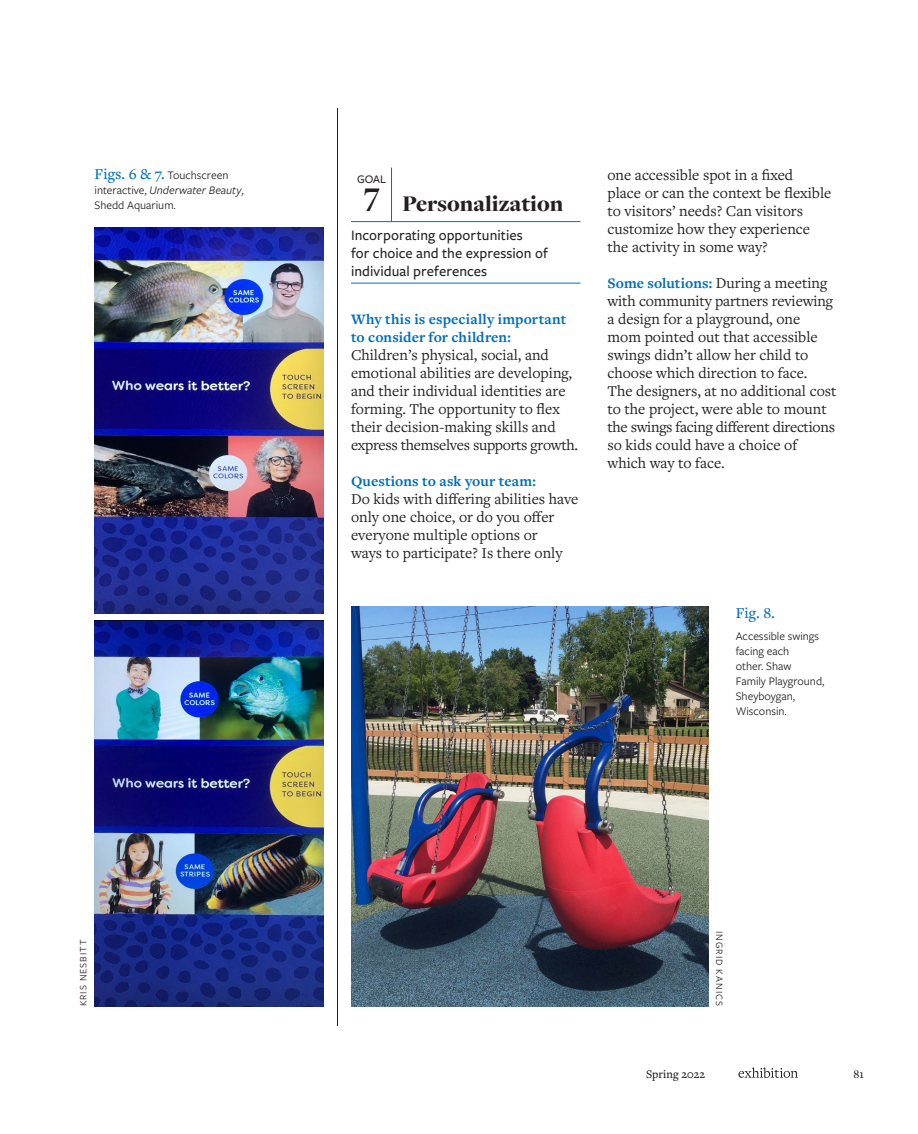
<style>
.page{position:relative;width:918px;height:1134px;background:#fff}
.page>*{position:absolute;margin:0;border:0;box-sizing:border-box;transform-origin:0 0}
.t1{font:700 36px "Freight Disp Pro";color:#231f20}
.Universal_Design_-_G{font:900 23.25px "Freight Disp Pro";color:#231f20}
.Article_-_Body_Text{font:15.75px/18px "Freight Text Pro";color:#231f20}
.Article_-_Fig____Onl{font:500 15.75px "Freight Text Pro";color:#006fb9}
.Article_-_Body_Text-2{font:700 15px/18px "Freight Text Pro";letter-spacing:.005em;color:#006fb9}
.Universal_Design_-_G-2{font:500 15px/18px "Freight Sans Pro";letter-spacing:.005em;color:#231f20}
.Article_-__Caption_O{font:12px/15px "Freight Sans Pro";color:#231f20}
.Article_-_Fig____Cap{font:12px/15px "Freight Sans Pro";color:#231f20}
.t2{font:500 12px "Freight Text Pro";color:#231f20}
.t3{font:500 12px "Freight Sans Pro";color:#231f20}
.t4{font:10.2px "Freight Sans Pro";letter-spacing:.1em;color:#231f20}
.s1{font-family:"Freight Text Pro";font-weight:500;font-size:15.75px;color:#006fb9}
.s2{font-style:italic}
.s3{font-weight:400;font-size:15.75px;color:#231f20}
</style>
<div class="page">
<svg style="left:738px;top:1067px;width:60px;height:11px"></svg>
<hr style="left:337px;top:108px;width:1px;height:918px;background:#231f20">
<img style="left:94px;top:621px;width:230px;height:385px">
<img style="left:94px;top:227px;width:230px;height:386px">
<hr style="left:351px;top:283px;width:229px;height:1px;background:#006fb9">
<hr style="left:351px;top:221px;width:229px;height:1px;background:#006fb9">
<hr style="left:391px;top:168px;width:1px;height:54px;background:#006fb9">
<img style="left:351px;top:607px;width:358px;height:399px">
<p class="Article_-_Fig____Cap" style="left:94px;top:167px;width:151px"><span class="s1">Figs. 6 &amp; 7.</span> Touchscreen interactive, <span class="s2">Underwater Beauty</span>,<br>Shedd Aquarium.</p>
<p class="t4" style="left:76px;top:1006px;width:69px;rotate:-90deg">KRIS NESBITT</p>
<p class="t3" style="left:357px;top:171px;width:31px">GOAL</p>
<p class="t1" style="left:363px;top:176px;width:18px">7</p>
<p class="Universal_Design_-_G-2" style="left:351px;top:226px;width:198px">Incorporating opportunities<br>for choice and the expression of individual preferences</p>
<p class="Article_-_Body_Text-2" style="left:351px;top:310px;width:217px">Why this is especially important to consider for children:</p>
<p class="Article_-_Body_Text" style="left:351px;top:345px;width:229px">Children’s physical, social, and emotional abilities are developing, and their individual identities are forming. The opportunity to flex their decision-making skills and express themselves supports growth.</p>
<p class="Article_-_Body_Text-2" style="left:351px;top:472px;width:187px">Questions to ask your team:</p>
<p class="Article_-_Body_Text" style="left:351px;top:489px;width:229px">Do kids with differing abilities have only one choice, or do you offer everyone multiple options or<br>ways to participate? Is there only</p>
<p class="Universal_Design_-_G" style="left:402px;top:188px;width:162px">Personalization</p>
<p class="Article_-_Body_Text" style="left:608px;top:165px;width:225px">one accessible spot in a fixed<br>place or can the context be flexible to visitors’ needs? Can visitors customize how they experience the activity in some way?</p>
<p class="Article_-_Body_Text-2" style="left:608px;top:274px;width:221px">Some solutions: <span class="s3">During a meeting</span></p>
<p class="Article_-_Body_Text" style="left:608px;top:291px;width:231px">with community partners reviewing a design for a playground, one mom pointed out that accessible swings didn’t allow her child to choose which direction to face.<br>The designers, at no additional cost to the project, were able to mount the swings facing different directions so kids could have a choice of which way to face.</p>
<p class="Article_-_Fig____Onl" style="left:736px;top:602px;width:41px">Fig. 8.</p>
<p class="Article_-__Caption_O" style="left:736px;top:628px;width:90px">Accessible swings facing each<br>other. Shaw<br>Family Playground,<br>Sheyboygan,<br>Wisconsin.</p>
<p class="t4" style="left:726px;top:931px;width:76px;rotate:90deg">INGRID KANICS</p>
<p class="t2" style="left:646px;top:1066px;width:60px">Spring 2022</p>
<p class="t2" style="left:853px;top:1066px;width:12px">81</p>
</div>
